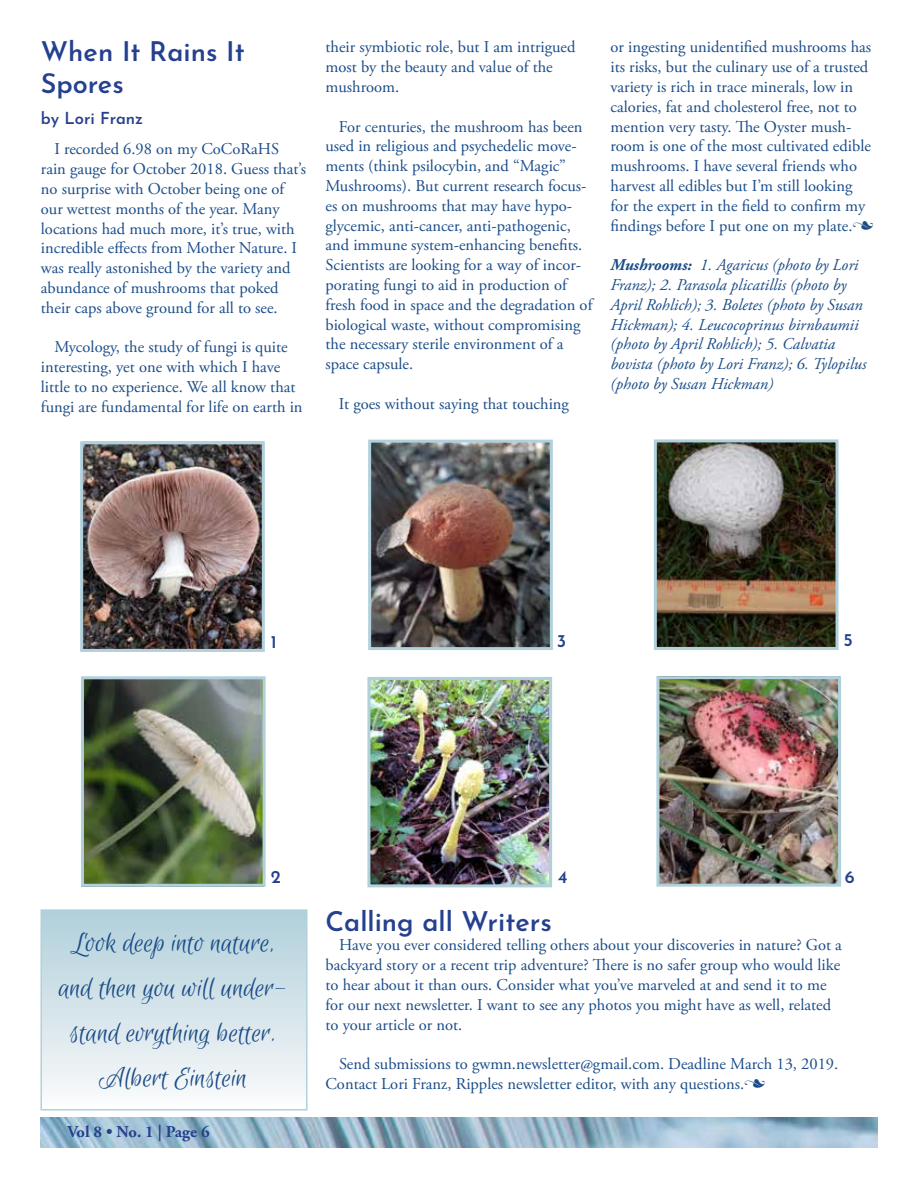
<style>
.page{position:relative;width:918px;height:1188px;background:#fff}
.page>*{position:absolute;margin:0;border:0;box-sizing:border-box;transform-origin:0 0}
.t1{font:30px/45px "Euphoria Script";color:#1a4c88;text-align:center}
.t2{font:600 27px/32.4px "Josefin Sans";color:#25408f}
.t3{font:600 18px "Josefin Sans";color:#25408f}
.t4{font:16.5px/19.8px "Adobe Garamond Pro";color:#1a4c88}
.t5{font:italic 16.5px/19.8px "Adobe Garamond Pro";color:#1a4c88}
.t6{font:700 16.5px "Adobe Garamond Pro";letter-spacing:-.015em;color:#25408f}
.t7{font:600 16.5px "Josefin Sans";color:#25408f}
.s1{font-family:"Type Embellishments One Let Plain"}
.s2{font-weight:700}
</style>
<div class="page">
<img style="left:85px;top:680px;width:177px;height:203px">
<img style="left:85px;top:445px;width:175px;height:203px">
<img style="left:40px;top:1117px;width:837px;height:31px">
<img style="left:372px;top:444px;width:177px;height:202px">
<img style="left:658px;top:443px;width:177px;height:203px">
<img style="left:660px;top:680px;width:177px;height:203px">
<div style="left:80px;top:441px;width:185px;height:211px;border:3px solid #b0d0db"></div>
<div style="left:81px;top:676px;width:185px;height:211px;border:3px solid #b0d0db"></div>
<div style="left:654px;top:439px;width:185px;height:211px;border:3px solid #b0d0db"></div>
<div style="left:368px;top:440px;width:185px;height:210px;border:3px solid #b0d0db"></div>
<div style="left:656px;top:676px;width:185px;height:211px;border:3px solid #b0d0db"></div>
<div style="left:41px;top:910px;width:266px;height:200px;background:linear-gradient(to bottom,#b0cfda,#fbfbfb)"></div>
<div style="left:40px;top:909px;width:268px;height:202px;border:2px solid #b0d0db"></div>
<img style="left:371px;top:681px;width:177px;height:202px">
<div style="left:367px;top:677px;width:185px;height:210px;border:3px solid #b0d0db"></div>
<h2 class="t2" style="left:41px;top:32px;width:205px">When It Rains It<br>Spores</h2>
<p class="t7" style="left:41px;top:104px;width:104px">by Lori Franz</p>
<p class="t4" style="left:41px;top:140px;width:267px;text-indent:13px">I recorded 6.98 on my CoCoRaHS rain gauge for October 2018. Guess that’s no surprise with October being one of our wettest months of the year. Many locations had much more, it’s true, with incredible effects from Mother Nature. I was really astonished by the variety and abundance of mushrooms that poked their caps above ground for all to see.</p>
<p class="t4" style="left:41px;top:338px;width:263px;text-indent:13px">Mycology, the study of fungi is quite interesting, yet one with which I have little to no experience. We all know that fungi are fundamental for life on earth in</p>
<p class="t4" style="left:326px;top:38px;width:252px">their symbiotic role, but I am intrigued most by the beauty and value of the mushroom.</p>
<p class="t4" style="left:326px;top:117px;width:268px;text-indent:13px">For centuries, the mushroom has been used in religious and psychedelic move&shy;ments (think psilocybin, and “Magic” Mushrooms). But current research focus&shy;es on mushrooms that may have hypo&shy;glycemic, anti-cancer, anti-pathogenic, and immune system-enhancing benefits.<br>Scientists are looking for a way of incor&shy;porating fungi to aid in production of fresh food in space and the degradation of biological waste, without compromising the necessary sterile environment of a space capsule.</p>
<p class="t4" style="left:339px;top:394px;width:232px">It goes without saying that touching</p>
<p class="t4" style="left:611px;top:38px;width:265px">or ingesting unidentified mushrooms has its risks, but the culinary use of a trusted variety is rich in trace minerals, low in calories, fat and cholesterol free, not to mention very tasty. The Oyster mush&shy;room is one of the most cultivated edible mushrooms. I have several friends who harvest all edibles but I’m still looking for the expert in the field to confirm my findings before I put one on my plate.<span class="s1">n</span></p>
<p class="t5" style="left:611px;top:256px;width:257px"><span class="s2">Mushrooms:</span> 1. Agaricus (photo by Lori Franz); 2. Parasola plicatillis (photo by April Rohlich); 3. Boletes (photo by Susan Hickman); 4. Leucocoprinus birnbaumii (photo by April Rohlich); 5. Calvatia bovista (photo by Lori Franz); 6. Tylopilus (photo by Susan Hickman)</p>
<p class="t3" style="left:271px;top:626px;width:8px">1</p>
<p class="t3" style="left:557px;top:625px;width:11px">3</p>
<p class="t3" style="left:843px;top:624px;width:11px">5</p>
<p class="t3" style="left:271px;top:861px;width:12px">2</p>
<h1 class="t1" style="left:59px;top:922px;width:231px">Look deep into nature, and then you will under&shy;stand evrything better.<br>Albert Einstein</h1>
<p class="t6" style="left:68px;top:1122px;width:144px">Vol 8 • No. 1 | Page 6</p>
<p class="t3" style="left:558px;top:862px;width:11px">4</p>
<p class="t3" style="left:845px;top:861px;width:11px">6</p>
<h2 class="t2" style="left:326px;top:901px;width:228px">Calling all Writers</h2>
<p class="t4" style="left:326px;top:936px;width:518px;text-indent:13px">Have you ever considered telling others about your discoveries in nature? Got a backyard story or a recent trip adventure? There is no safer group who would like to hear about it than ours. Consider what you’ve marveled at and send it to me for our next newsletter. I want to see any photos you might have as well, related to your article or not.</p>
<p class="t4" style="left:326px;top:1055px;width:514px;text-indent:13px">Send submissions to gwmn.newsletter@gmail.com. Deadline March 13, 2019.<br>Contact Lori Franz, Ripples newsletter editor, with any questions.<span class="s1">n</span></p>
</div>
